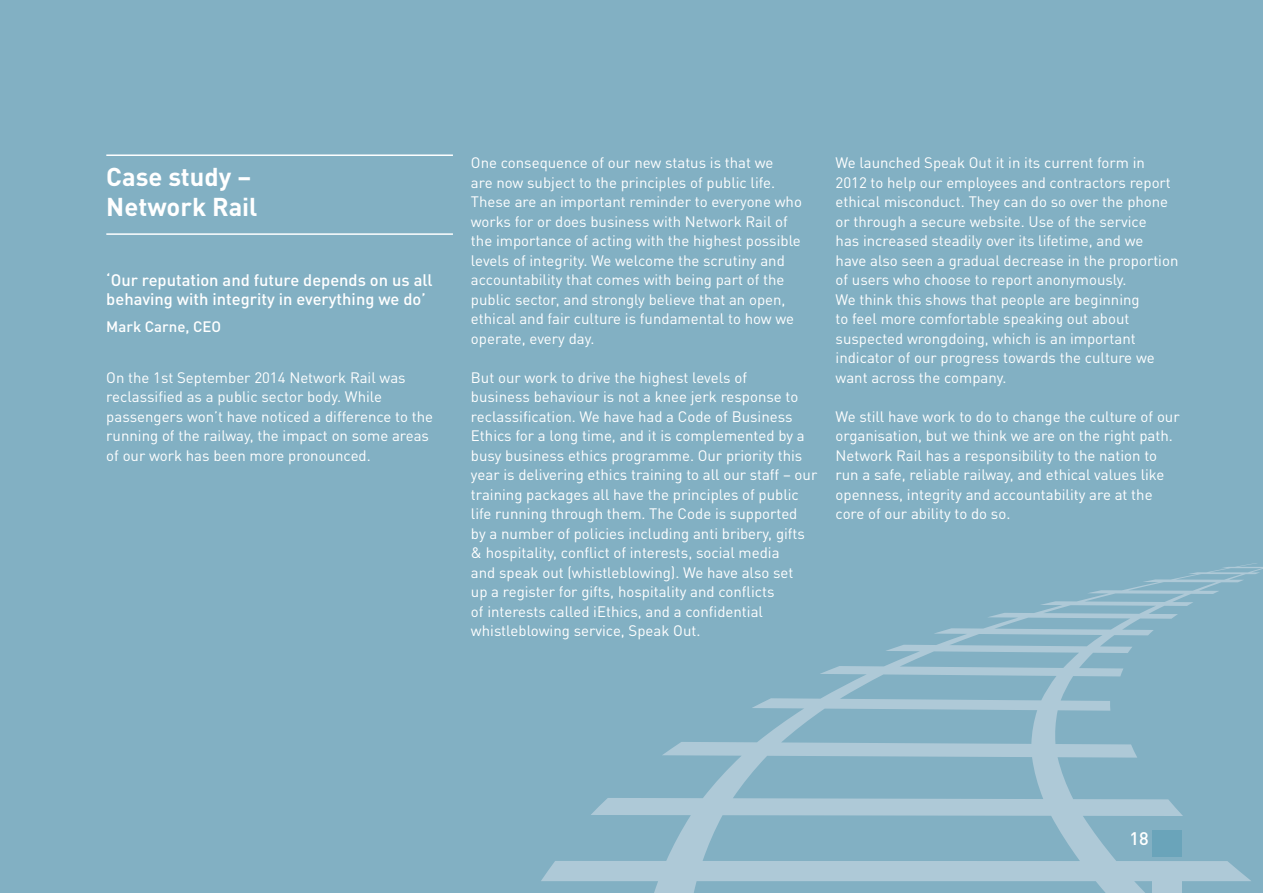
<style>
.page{position:relative;width:1263px;height:893px;background:#82b0c3}
.page>*{position:absolute;margin:0;border:0;box-sizing:border-box;transform-origin:0 0}
.Body_text{font:700 25.5px "DIN Pro";color:#fff}
.t1{font:500 18px "DIN";color:#fff}
.Body_text-2{font:500 16.5px/19.8px "DIN Pro";color:#fff}
.Body_text-3{font:15px/19.5px "DIN Pro";color:#fff}
.Body_text-4{font:500 15px "DIN Pro";color:#fff}
</style>
<div class="page">
<hr style="left:106px;top:154px;width:347px;height:2px;background:#fff">
<hr style="left:106px;top:233px;width:347px;height:2px;background:#fff">
<svg style="left:541px;top:563px;width:722px;height:330px"></svg>
<div style="left:1152px;top:831px;width:30px;height:26px;background:#6aa4ba"></div>
<div style="left:1152px;top:862px;width:30px;height:31px;background:#aec9d7"></div>
<p class="Body_text" style="left:106px;top:155px;width:146px">Case study –</p>
<p class="Body_text" style="left:106px;top:186px;width:153px">Network Rail</p>
<p class="Body_text-2" style="left:106px;top:268px;width:328px">‘Our reputation and future depends on us all behaving with integrity in everything we do’</p>
<p class="Body_text-4" style="left:106px;top:314px;width:116px">Mark Carne, CEO</p>
<p class="Body_text-3" style="left:106px;top:366px;width:328px">On the 1st September 2014 Network Rail was reclassified as a public sector body. While passengers won’t have noticed a difference to the running of the railway, the impact on some areas</p>
<p class="Body_text-3" style="left:106px;top:444px;width:266px">of our work has been more pronounced.</p>
<p class="Body_text-3" style="left:471px;top:152px;width:333px">One consequence of our new status is that we<br>are now subject to the principles of public life.<br>These are an important reminder to everyone who works for or does business with Network Rail of the importance of acting with the highest possible levels of integrity. We welcome the scrutiny and accountability that comes with being part of the public sector, and strongly believe that an open, ethical and fair culture is fundamental to how we operate, every day.</p>
<p class="Body_text-3" style="left:471px;top:366px;width:348px">But our work to drive the highest levels of<br>business behaviour is not a knee jerk response to reclassification. We have had a Code of Business Ethics for a long time, and it is complemented by a busy business ethics programme. Our priority this year is delivering ethics training to all our staff – our training packages all have the principles of public life running through them. The Code is supported<br>by a number of policies including anti bribery, gifts &amp; hospitality, conflict of interests, social media<br>and speak out (whistleblowing). We have also set<br>up a register for gifts, hospitality and conflicts<br>of interests called iEthics, and a confidential whistleblowing service, Speak Out.</p>
<p class="Body_text-3" style="left:835px;top:152px;width:337px">We launched Speak Out it in its current form in 2012 to help our employees and contractors report ethical misconduct. They can do so over the phone or through a secure website. Use of the service</p>
<p class="Body_text-3" style="left:835px;top:230px;width:309px">has increased steadily over its lifetime, and we</p>
<p class="Body_text-3" style="left:835px;top:249px;width:344px">have also seen a gradual decrease in the proportion of users who choose to report anonymously.</p>
<p class="Body_text-3" style="left:835px;top:288px;width:321px">We think this shows that people are beginning to feel more comfortable speaking out about suspected wrongdoing, which is an important indicator of our progress towards the culture we want across the company.</p>
<p class="Body_text-3" style="left:835px;top:405px;width:346px">We still have work to do to change the culture of our organisation, but we think we are on the right path.<br>Network Rail has a responsibility to the nation to run a safe, reliable railway, and ethical values like openness, integrity and accountability are at the core of our ability to do so.</p>
<p class="t1" style="left:1129px;top:827px;width:21px">18</p>
</div>
